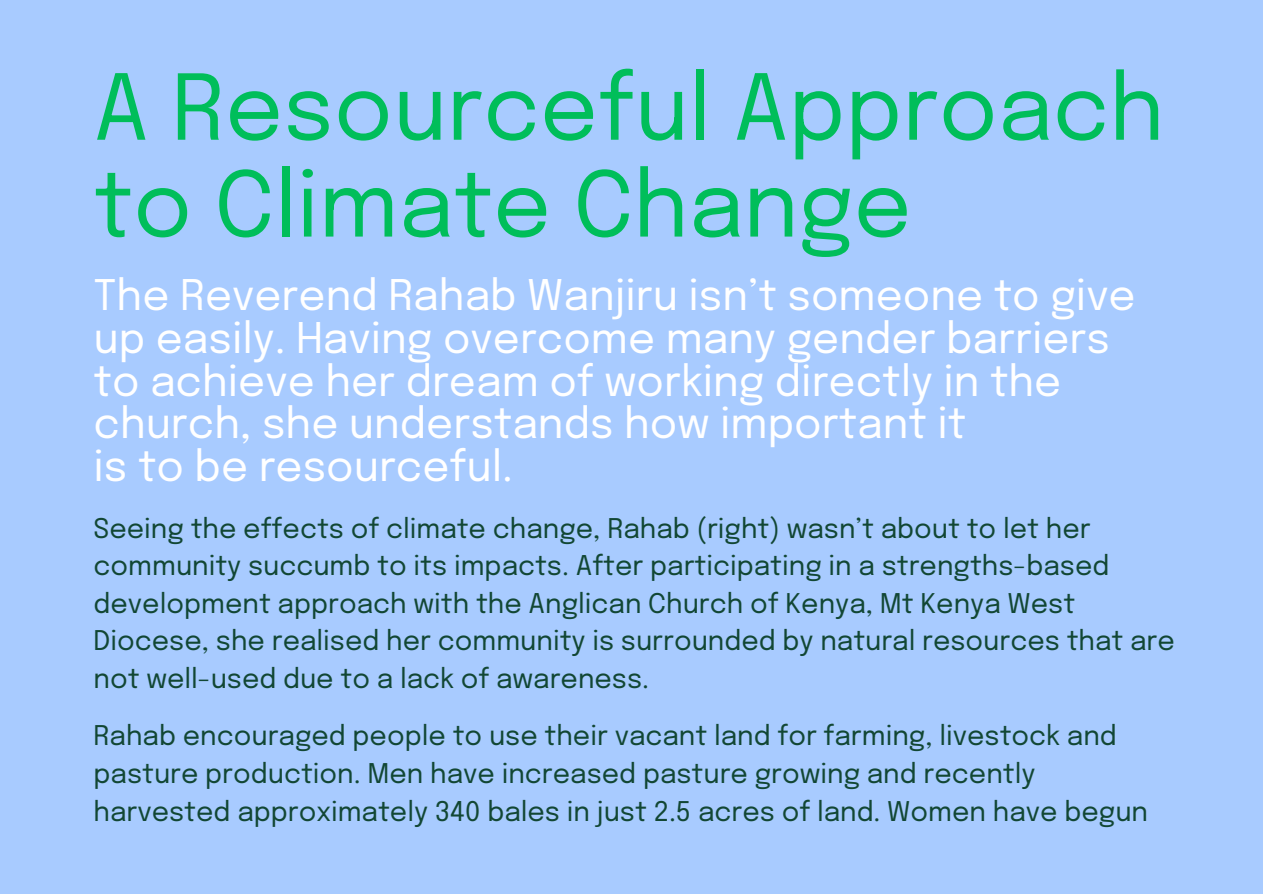
<style>
.page{position:relative;width:1263px;height:894px;background:#fff}
.page>*{position:absolute;margin:0;border:0;box-sizing:border-box;transform-origin:0 0}
.t1{font:90px/96.6px "Epilogue";color:#00be5a}
.t2{font:42px/42.6px "Epilogue";color:#fff}
.t3{font:27px/37.5px "Epilogue";color:#124734}
</style>
<div class="page">
<div style="left:0;top:0;width:1262px;height:893px;background:#a8cbff"></div>
<h1 class="t1" style="left:93px;top:66px;width:1072px">A Resourceful Approach to Climate Change</h1>
<p class="t2" style="left:93px;top:277px;width:1043px">The Reverend Rahab Wanjiru isn’t someone to give up easily. Having overcome many gender barriers to achieve her dream of working directly in the church, she understands how important it<br>is to be resourceful.</p>
<h1 class="t3" style="left:93px;top:511px;width:1082px">Seeing the effects of climate change, Rahab (right) wasn’t about to let her community succumb to its impacts. After participating in a strengths-based development approach with the Anglican Church of Kenya, Mt Kenya West Diocese, she realised her community is surrounded by natural resources that are not well-used due to a lack of awareness.</h1>
<h2 class="t3" style="left:93px;top:719px;width:1055px">Rahab encouraged people to use their vacant land for farming, livestock and pasture production. Men have increased pasture growing and recently harvested approximately 340 bales in just 2.5 acres of land. Women have begun</h2>
</div>
